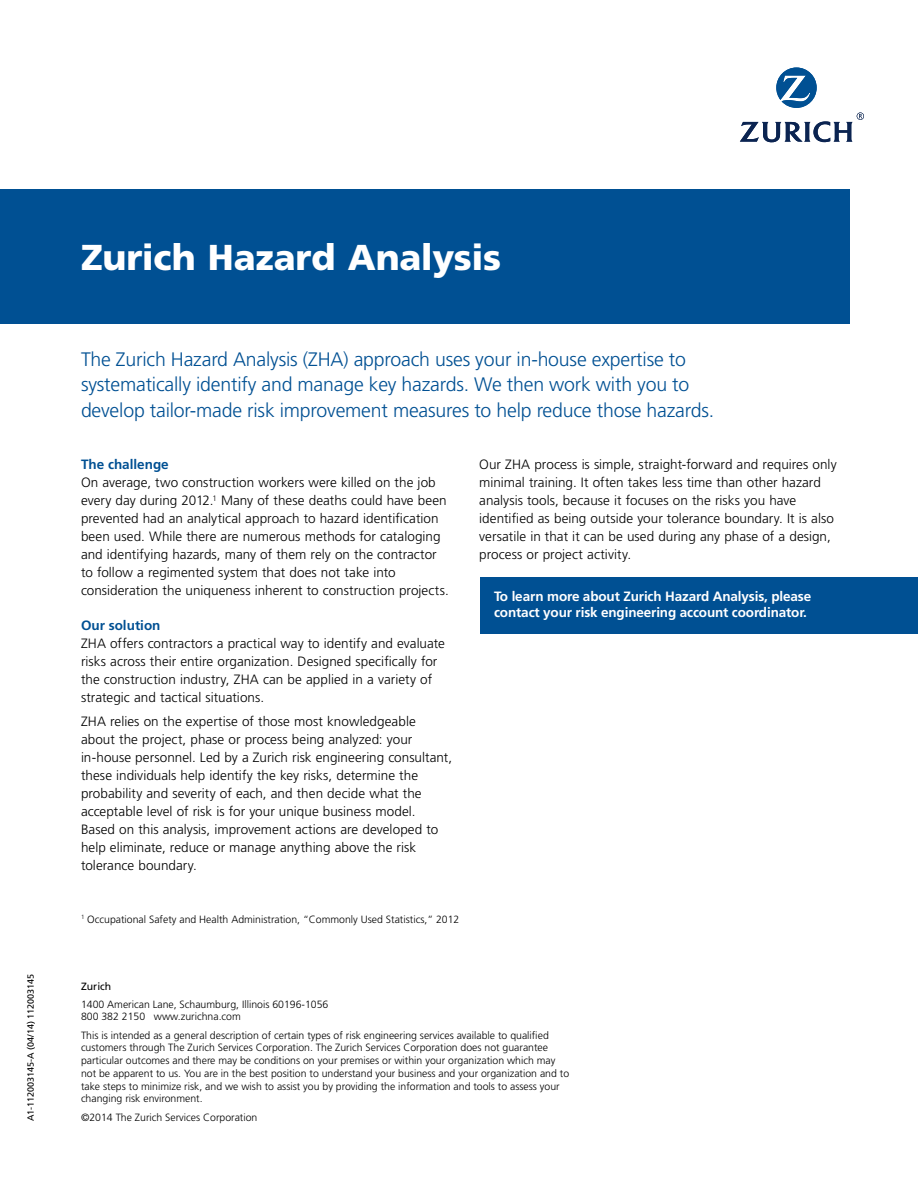
<style>
.page{position:relative;width:918px;height:1188px;background:#fff}
.page>*{position:absolute;margin:0;border:0;box-sizing:border-box;transform-origin:0 0}
.Main_title{font:900 36px "Frutiger LT Std";letter-spacing:-.005em;color:#fff}
.standfirst_across{font:300 19.5px/25.5px "Frutiger LT Std";letter-spacing:-.01em;color:#005093}
.Body{font:300 13.5px/18px "Frutiger LT Std";letter-spacing:.005em;color:#000}
.Head_2{font:700 13.5px/16.2px "Frutiger LT Std";letter-spacing:-.01em;color:#fff}
.Head_2-2{font:700 13.5px "Frutiger LT Std";color:#005093}
.Legal_info_Disclaim{font:300 10.5px/12.8px "Frutiger LT Std";color:#000}
.Legal_info_Address{font:300 10.5px/12.8px "Frutiger LT Std";color:#000}
.Legal_info_Address-2{font:10.5px "Frutiger LT Std";color:#000}
.Legal_info_Disclaim-2{font:9px "Frutiger LT Std";color:#000}
</style>
<div class="page">
<div style="left:480px;top:577px;width:438px;height:57px;background:#005093"></div>
<svg style="left:740px;top:68px;width:124px;height:74px"></svg>
<div style="left:0;top:189px;width:850px;height:135px;background:#005093"></div>
<p class="Legal_info_Disclaim-2" style="left:25px;top:1121px;width:149px;rotate:-90deg">A1-112003145-A (04/14) 112003145</p>
<p class="Main_title" style="left:81px;top:236px;width:422px">Zurich Hazard Analysis</p>
<p class="standfirst_across" style="left:81px;top:346px;width:635px">The Zurich Hazard Analysis (ZHA) approach uses your in-house expertise to systematically identify and manage key hazards. We then work with you to develop tailor-made risk improvement measures to help reduce those hazards.</p>
<p class="Head_2-2" style="left:81px;top:457px;width:89px">The challenge</p>
<p class="Body" style="left:81px;top:474px;width:369px">On average, two construction workers were killed on the job every day during 2012.<sup>1</sup> Many of these deaths could have been prevented had an analytical approach to hazard identification been used. While there are numerous methods for cataloging and identifying hazards, many of them rely on the contractor to follow a regimented system that does not take into consideration the uniqueness inherent to construction projects.</p>
<p class="Head_2-2" style="left:81px;top:617px;width:81px">Our solution</p>
<p class="Body" style="left:81px;top:634px;width:366px">ZHA offers contractors a practical way to identify and evaluate risks across their entire organization. Designed specifically for the construction industry, ZHA can be applied in a variety of strategic and tactical situations.</p>
<p class="Body" style="left:81px;top:713px;width:373px">ZHA relies on the expertise of those most knowledgeable about the project, phase or process being analyzed: your in-house personnel. Led by a Zurich risk engineering consultant, these individuals help identify the key risks, determine the probability and severity of each, and then decide what the acceptable level of risk is for your unique business model.<br>Based on this analysis, improvement actions are developed to help eliminate, reduce or manage anything above the risk tolerance boundary.</p>
<p class="Legal_info_Address" style="left:81px;top:913px;width:380px"><sup>1</sup> Occupational Safety and Health Administration, “Commonly Used Statistics,” 2012</p>
<p class="Body" style="left:479px;top:456px;width:359px">Our ZHA process is simple, straight-forward and requires only minimal training. It often takes less time than other hazard analysis tools, because it focuses on the risks you have identified as being outside your tolerance boundary. It is also versatile in that it can be used during any phase of a design, process or project activity.</p>
<p class="Head_2" style="left:494px;top:588px;width:319px">To learn more about Zurich Hazard Analysis, please contact your risk engineering account coordinator.</p>
<p class="Legal_info_Address-2" style="left:81px;top:980px;width:32px">Zurich</p>
<p class="Legal_info_Address" style="left:81px;top:998px;width:249px">1400 American Lane, Schaumburg, Illinois 60196-1056<br>800 382 2150 www.zurichna.com</p>
<p class="Legal_info_Disclaim" style="left:81px;top:1029px;width:490px">This is intended as a general description of certain types of risk engineering services available to qualified customers through The Zurich Services Corporation. The Zurich Services Corporation does not guarantee particular outcomes and there may be conditions on your premises or within your organization which may not be apparent to us. You are in the best position to understand your business and your organization and to take steps to minimize risk, and we wish to assist you by providing the information and tools to assess your changing risk environment.</p>
<p class="Legal_info_Disclaim" style="left:81px;top:1111px;width:178px">©2014 The Zurich Services Corporation</p>
</div>
